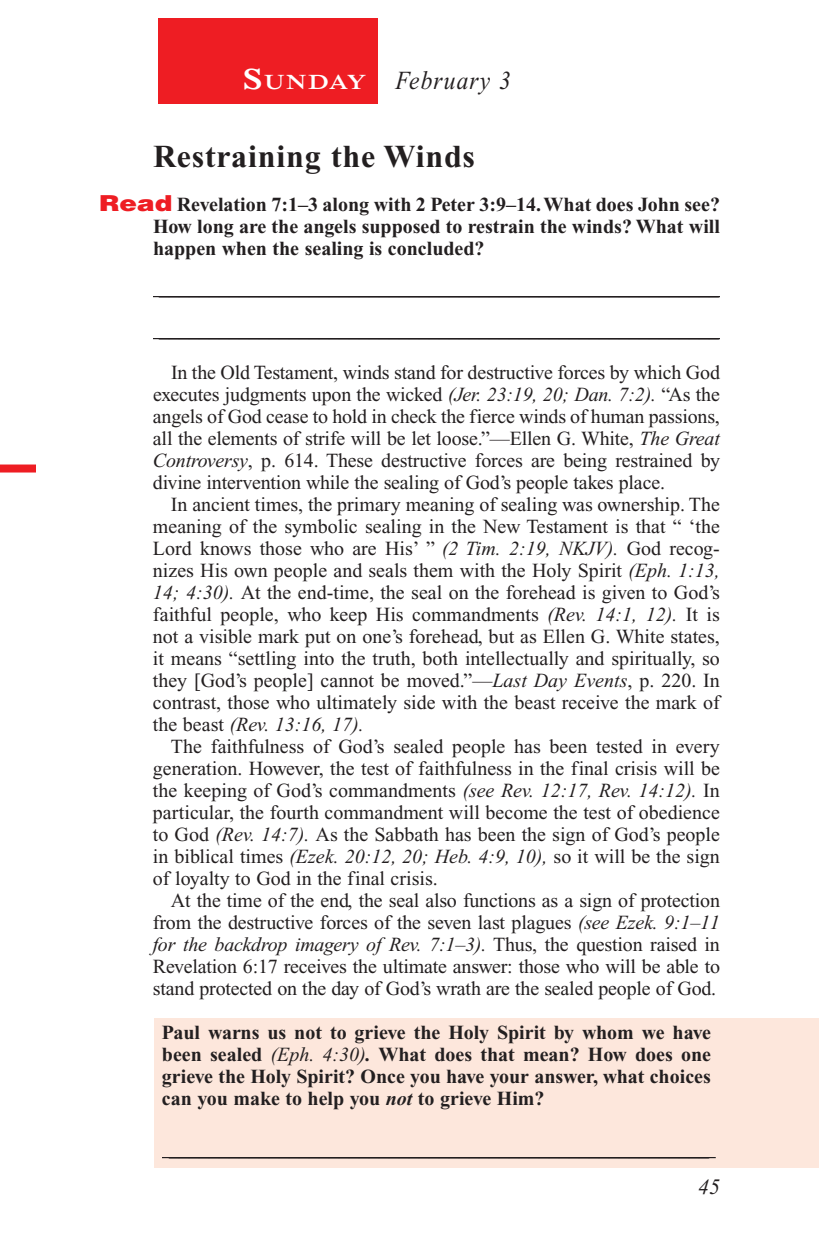
<style>
.page{position:relative;width:819px;height:1260px;background:#fff}
.page>*{position:absolute;margin:0;border:0;box-sizing:border-box;transform-origin:0 0}
.Head{font:700 32px "Times New Roman PS Std";letter-spacing:.025em;color:#231f20}
.Lesson_Dates{font:italic 26px "Times New Roman PS Std";letter-spacing:.05em;color:#231f20;scale:.9 1}
.t1{font:italic 22px "Times New Roman PS Std";color:#231f20}
.Daily_Header{font:600 21px "Times NRMT Std";letter-spacing:.045em;color:#fff;scale:1.1 1}
.Body{font:20px/22px "Times New Roman PS Std";letter-spacing:-.01em;color:#231f20;text-align:justify}
.x-screened_box-text{font:700 20px/22px "Times New Roman PS Std";color:#231f20;text-align:justify}
.Question_NO_SB{font:700 20px/22px "Times New Roman PS Std";color:#231f20;text-align:justify}
.Blank_Lines{font:20px "Times New Roman PS Std";color:#231f20}
.Blank_Lines_In_Scree{font:20px "Times New Roman PS Std";color:#231f20}
.s1{font-size:30px}
.s2{font-family:"Helvetica LT Std";font-weight:900;font-size:22px;color:#ee1d23}
.s3{font-style:italic}
.s4{font-weight:400;font-style:italic}
</style>
<div class="page">
<div style="left:158px;top:18px;width:220px;height:86px;background:#ee1d23"></div>
<div style="left:0;top:465px;width:36px;height:8px;background:#ee1d23"></div>
<div style="left:155px;top:1019px;width:664px;height:149px;background:#fde7dc"></div>
<hr style="left:153px;top:296px;width:567px;height:1px;background:#231f20">
<hr style="left:153px;top:338px;width:567px;height:1px;background:#231f20">
<hr style="left:162px;top:1157px;width:554px;height:1px;background:#231f20">
<p class="Daily_Header" style="left:243px;top:70px;width:114px"><span class="s1">S</span>UNDAY</p>
<p class="Lesson_Dates" style="left:396px;top:66px;width:130px">February 3</p>
<p class="Head" style="left:153px;top:138px;width:324px">Restraining the Winds</p>
<p class="Question_NO_SB" style="left:153px;top:193px;width:569px;text-indent:-54px"><span class="s2">Read</span> Revelation 7:1–3 along with 2 Peter 3:9–14. What does John see?<br>How long are the angels supposed to restrain the winds? What will happen when the sealing is concluded?</p>
<p class="Blank_Lines" style="left:159px;top:277px;width:561px">________________________________________________________</p>
<p class="Blank_Lines" style="left:159px;top:319px;width:561px">________________________________________________________</p>
<p class="Body" style="left:153px;top:361px;width:569px;text-indent:18px">In the Old Testament, winds stand for destructive forces by which God executes judgments upon the wicked <span class="s3">(Jer. 23:19, 20; Dan. 7:2).</span> “As the angels of God cease to hold in check the fierce winds of human passions, all the elements of strife will be let loose.”—Ellen G. White, <span class="s3">The Great Controversy</span>, p. 614. These destructive forces are being restrained by divine intervention while the sealing of God’s people takes place.</p>
<p class="Body" style="left:153px;top:493px;width:569px;text-indent:18px">In ancient times, the primary meaning of sealing was ownership. The meaning of the symbolic sealing in the New Testament is that “ ‘the Lord knows those who are His’ ” <span class="s3">(2 Tim. 2:19, NKJV).</span> God recog&shy;nizes His own people and seals them with the Holy Spirit <span class="s3">(Eph. 1:13, 14; 4:30).</span> At the end-time, the seal on the forehead is given to God’s faithful people, who keep His commandments <span class="s3">(Rev. 14:1, 12).</span> It is not a visible mark put on one’s forehead, but as Ellen G. White states, it means “settling into the truth, both intellectually and spiritually, so they [God’s people] cannot be moved.”—<span class="s3">Last Day Events</span>, p. 220. In contrast, those who ultimately side with the beast receive the mark of the beast <span class="s3">(Rev. 13:16, 17).</span></p>
<p class="Body" style="left:153px;top:735px;width:569px;text-indent:18px">The faithfulness of God’s sealed people has been tested in every generation. However, the test of faithfulness in the final crisis will be the keeping of God’s commandments <span class="s3">(see Rev. 12:17, Rev. 14:12).</span> In particular, the fourth commandment will become the test of obedience to God <span class="s3">(Rev. 14:7).</span> As the Sabbath has been the sign of God’s people in biblical times <span class="s3">(Ezek. 20:12, 20; Heb. 4:9, 10),</span> so it will be the sign of loyalty to God in the final crisis.</p>
<p class="Body" style="left:153px;top:889px;width:569px;text-indent:18px">At the time of the end, the seal also functions as a sign of protection from the destructive forces of the seven last plagues <span class="s3">(see Ezek. 9:1–11 for the backdrop imagery of Rev. 7:1–3).</span> Thus, the question raised in Revelation 6:17 receives the ultimate answer: those who will be able to stand protected on the day of God’s wrath are the sealed people of God.</p>
<p class="x-screened_box-text" style="left:162px;top:1021px;width:551px">Paul warns us not to grieve the Holy Spirit by whom we have been sealed <span class="s4">(Eph. 4:30)</span><span class="s3">.</span> What does that mean? How does one grieve the Holy Spirit? Once you have your answer, what choices can you make to help you <span class="s3">not</span> to grieve Him?</p>
<p class="Blank_Lines_In_Scree" style="left:169px;top:1138px;width:541px">______________________________________________________</p>
<p class="t1" style="left:698px;top:1175px;width:23px">45</p>
</div>
